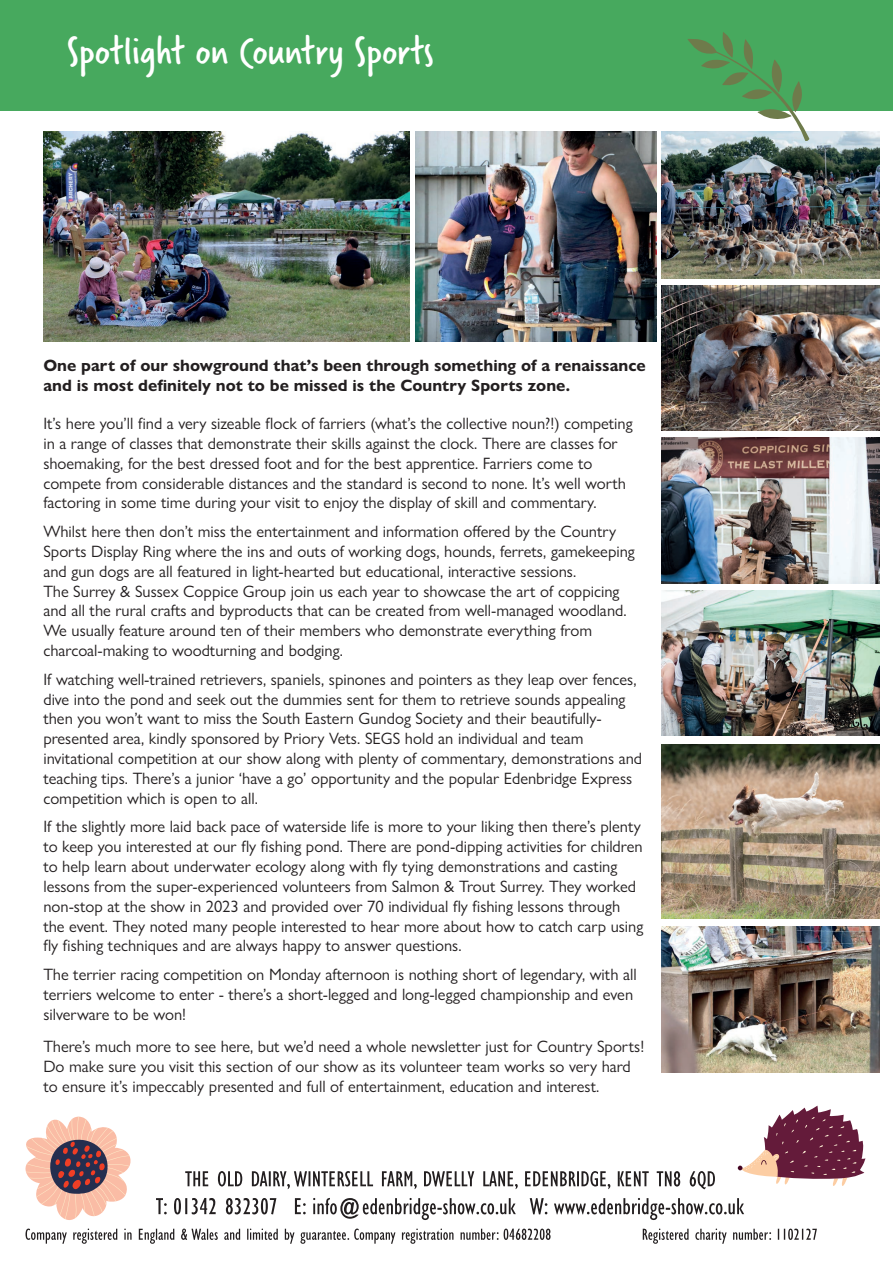
<style>
.page{position:relative;width:893px;height:1263px;background:#fff}
.page>*{position:absolute;margin:0;border:0;box-sizing:border-box;transform-origin:0 0}
.t1{font:42px "Verveine";color:#fff}
.t2{font:16.5px/19.8px "Gill Sans Nova";color:#231f20}
.t3{font:700 16.5px/19.8px "Gill Sans Nova";color:#231f20}
</style>
<div class="page">
<div style="left:0;top:0;width:893px;height:111px;background:#47a95e"></div>
<svg style="left:643px;top:1228px;width:174px;height:16px"></svg>
<svg style="left:26px;top:1228px;width:525px;height:16px"></svg>
<svg style="left:185px;top:1171px;width:530px;height:18px"></svg>
<svg style="left:156px;top:1198px;width:588px;height:22px"></svg>
<img style="left:43px;top:131px;width:367px;height:211px">
<img style="left:415px;top:131px;width:241px;height:211px">
<img style="left:661px;top:927px;width:218px;height:145px">
<img style="left:661px;top:591px;width:218px;height:145px">
<img style="left:661px;top:438px;width:218px;height:145px">
<img style="left:661px;top:131px;width:218px;height:148px">
<img style="left:661px;top:285px;width:218px;height:145px">
<img style="left:661px;top:744px;width:218px;height:174px">
<svg style="left:738px;top:1106px;width:127px;height:80px"></svg>
<svg style="left:25px;top:1116px;width:106px;height:104px"></svg>
<svg style="left:687px;top:32px;width:122px;height:109px"></svg>
<h1 class="t1" style="left:66px;top:22px;width:369px">Spotlight on Country Sports</h1>
<p class="t3" style="left:43px;top:356px;width:604px">One part of our showground that’s been through something of a renaissance and is most definitely not to be missed is the Country Sports zone.</p>
<p class="t2" style="left:43px;top:414px;width:591px">It’s here you’ll find a very sizeable flock of farriers (what’s the collective noun?!) competing in a range of classes that demonstrate their skills against the clock. There are classes for shoemaking, for the best dressed foot and for the best apprentice. Farriers come to compete from considerable distances and the standard is second to none. It’s well worth factoring in some time during your visit to enjoy the display of skill and commentary.</p>
<p class="t2" style="left:43px;top:522px;width:593px">Whilst here then don’t miss the entertainment and information offered by the Country Sports Display Ring where the ins and outs of working dogs, hounds, ferrets, gamekeeping and gun dogs are all featured in light-hearted but educational, interactive sessions.<br>The Surrey &amp; Sussex Coppice Group join us each year to showcase the art of coppicing and all the rural crafts and byproducts that can be created from well-managed woodland.<br>We usually feature around ten of their members who demonstrate everything from charcoal-making to woodturning and bodging.</p>
<p class="t2" style="left:43px;top:669px;width:600px">If watching well-trained retrievers, spaniels, spinones and pointers as they leap over fences, dive into the pond and seek out the dummies sent for them to retrieve sounds appealing then you won’t want to miss the South Eastern Gundog Society and their beautifully&shy;presented area, kindly sponsored by Priory Vets. SEGS hold an individual and team invitational competition at our show along with plenty of commentary, demonstrations and teaching tips. There’s a junior ‘have a go’ opportunity and the popular Edenbridge Express competition which is open to all.</p>
<p class="t2" style="left:43px;top:817px;width:601px">If the slightly more laid back pace of waterside life is more to your liking then there’s plenty to keep you interested at our fly fishing pond. There are pond-dipping activities for children to help learn about underwater ecology along with fly tying demonstrations and casting lessons from the super-experienced volunteers from Salmon &amp; Trout Surrey. They worked non-stop at the show in 2023 and provided over 70 individual fly fishing lessons through the event. They noted many people interested to hear more about how to catch carp using fly fishing techniques and are always happy to answer questions.</p>
<p class="t2" style="left:43px;top:964px;width:595px">The terrier racing competition on Monday afternoon is nothing short of legendary, with all terriers welcome to enter - there’s a short-legged and long-legged championship and even silverware to be won!</p>
<p class="t2" style="left:43px;top:1036px;width:602px">There’s much more to see here, but we’d need a whole newsletter just for Country Sports!<br>Do make sure you visit this section of our show as its volunteer team works so very hard to ensure it’s impeccably presented and full of entertainment, education and interest.</p>
</div>
